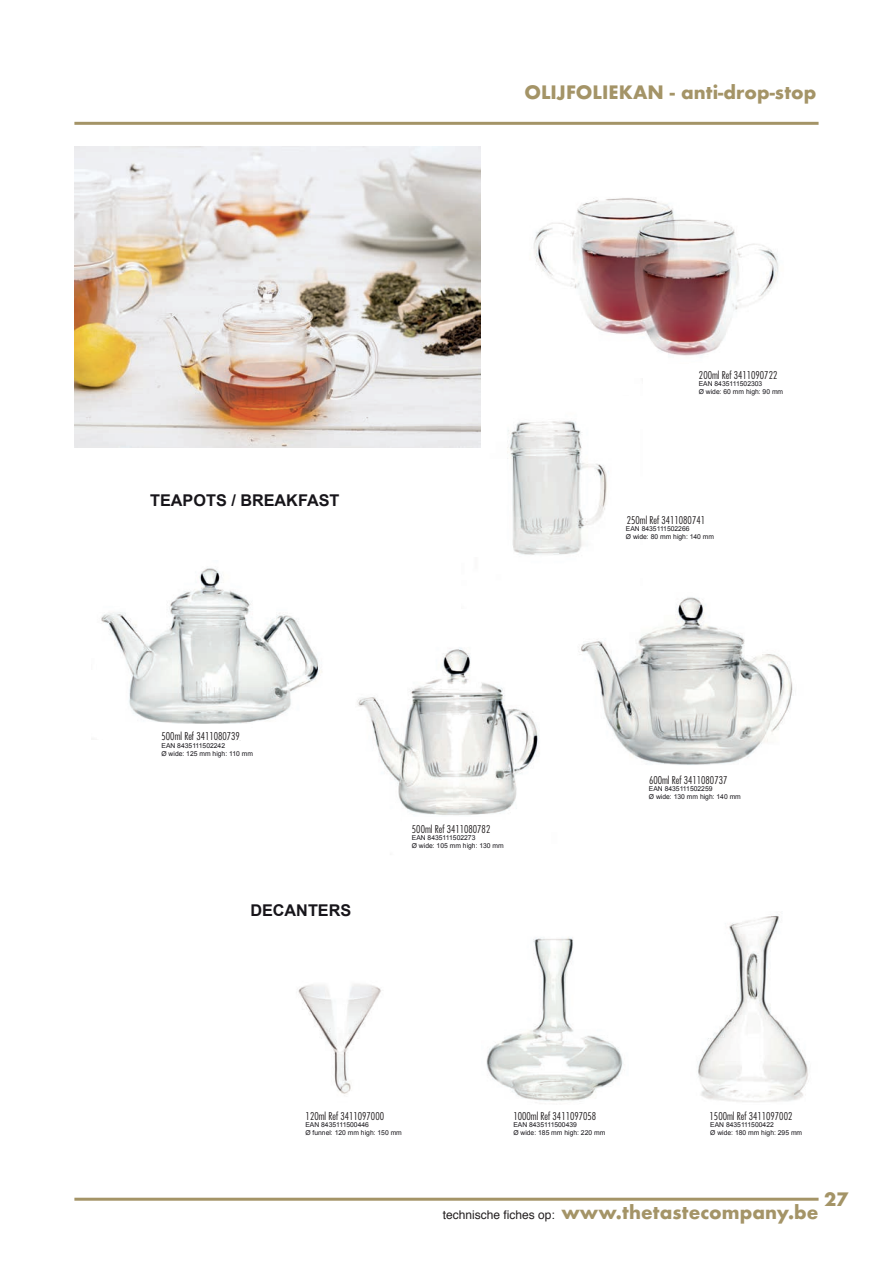
<style>
.page{position:relative;width:893px;height:1263px;background:#fff}
.page>*{position:absolute;margin:0;border:0;box-sizing:border-box;transform-origin:0 0}
.t1{font:700 18px "Futura";color:#a49467}
.t2{font:700 16.2px "Arial";color:#17151a}
.t3{font:300 condensed 10.5px "Futura";color:#231f20}
.t4{font:700 8.1px "Arial";color:#17151a}
.t5{font:6.75px/8.1px "Arial";color:#17151a}
.s1{font-family:"Helvetica";font-weight:400;font-size:12px;color:#231f20}
</style>
<div class="page">
<hr style="left:74px;top:122px;width:745px;height:3px;background:#a49467">
<hr style="left:74px;top:1198px;width:745px;height:3px;background:#a49467">
<img style="left:357px;top:647px;width:182px;height:168px">
<img style="left:581px;top:597px;width:212px;height:168px">
<img style="left:480px;top:379px;width:162px;height:230px">
<img style="left:533px;top:198px;width:245px;height:158px">
<img style="left:101px;top:568px;width:221px;height:156px">
<img style="left:698px;top:915px;width:110px;height:187px">
<img style="left:486px;top:937px;width:137px;height:166px">
<img style="left:298px;top:984px;width:83px;height:110px">
<img style="left:74px;top:147px;width:406px;height:301px">
<div style="left:608px;top:396px;width:269px;height:33px;background:#fff"></div>
<div style="left:598px;top:545px;width:221px;height:33px;background:#fff"></div>
<div style="left:617px;top:509px;width:99px;height:15px;background:#fff"></div>
<h1 class="t1" style="left:524px;top:80px;width:293px">OLIJFOLIEKAN - anti-drop-stop</h1>
<h2 class="t2" style="left:150px;top:490px;width:191px">TEAPOTS / BREAKFAST</h2>
<h3 class="t3" style="left:162px;top:729px;width:80px">500ml Ref 3411080739</h3>
<p class="t4" style="left:162px;top:731px;width:83px">500 ml Ref. 34080739</p>
<p class="t5" style="left:162px;top:741px;width:93px">EAN 8435111502242<br>Ø wide: 125 mm high: 110 mm</p>
<h2 class="t2" style="left:250px;top:899px;width:102px">DECANTERS</h2>
<h3 class="t3" style="left:412px;top:822px;width:80px">500ml Ref 3411080782</h3>
<p class="t4" style="left:412px;top:823px;width:83px">500 ml Ref. 34080782</p>
<p class="t5" style="left:412px;top:833px;width:94px">EAN 8435111502273<br>Ø wide: 105 mm high: 130 mm</p>
<h3 class="t3" style="left:699px;top:369px;width:80px">200ml Ref 3411090722</h3>
<p class="t4" style="left:699px;top:370px;width:83px">200 ml Ref. 34090722</p>
<p class="t5" style="left:699px;top:380px;width:86px">EAN 8435111502303<br>Ø wide: 60 mm high: 90 mm</p>
<h3 class="t3" style="left:627px;top:514px;width:80px">250ml Ref 3411080741</h3>
<p class="t4" style="left:626px;top:514px;width:83px">250 ml Ref. 34080741</p>
<p class="t5" style="left:626px;top:524px;width:90px">EAN 8435111502266<br>Ø wide: 80 mm high: 140 mm</p>
<h3 class="t3" style="left:649px;top:774px;width:80px">600ml Ref 3411080737</h3>
<p class="t4" style="left:649px;top:775px;width:83px">600 ml Ref. 34080737</p>
<p class="t5" style="left:649px;top:785px;width:94px">EAN 8435111502259<br>Ø wide: 130 mm high: 140 mm</p>
<h3 class="t3" style="left:306px;top:1110px;width:80px">120ml Ref 3411097000</h3>
<h3 class="t3" style="left:513px;top:1110px;width:84px">1000ml Ref 3411097058</h3>
<h3 class="t3" style="left:710px;top:1110px;width:84px">1500ml Ref 3411097002</h3>
<p class="t4" style="left:305px;top:1110px;width:74px">120 ml Ref. 097000</p>
<p class="t5" style="left:305px;top:1120px;width:98px">EAN 8435111500446<br>Ø funnel: 120 mm high: 150 mm</p>
<p class="t4" style="left:513px;top:1110px;width:78px">1000 ml Ref. 097058</p>
<p class="t5" style="left:513px;top:1120px;width:94px">EAN 8435111500439<br>Ø wide: 185 mm high: 220 mm</p>
<p class="t4" style="left:710px;top:1110px;width:78px">1500 ml Ref. 097002</p>
<p class="t5" style="left:710px;top:1120px;width:94px">EAN 8435111500422<br>Ø wide: 180 mm high: 295 mm</p>
<h1 class="t1" style="left:824px;top:1186px;width:26px">27</h1>
<h1 class="t1" style="left:443px;top:1199px;width:377px"><span class="s1">technische fiches op:</span> www.thetastecompany.be</h1>
</div>
